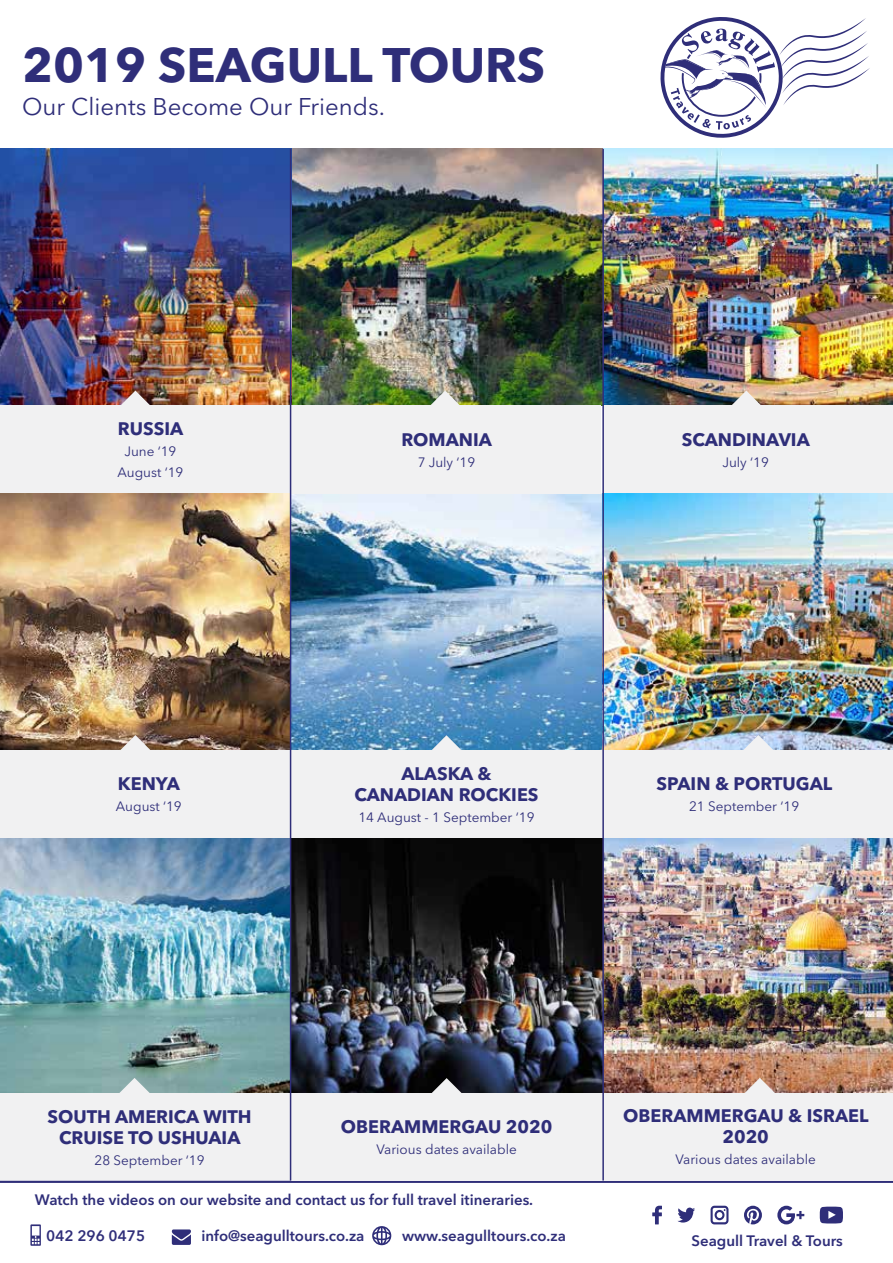
<style>
.page{position:relative;width:893px;height:1263px;background:#fff}
.page>*{position:absolute;margin:0;border:0;box-sizing:border-box;transform-origin:0 0}
.t1{font:700 48px "Avenir Next LT Pro";color:#2f2e79}
.t2{font:24px "Avenir Next LT Pro";color:#2f2e79}
.t3{font:700 18px/21px "Avenir Next LT Pro";color:#2f2e79}
.t4{font:600 15px "Avenir Next LT Pro";color:#2f2e79}
.t5{font:13.5px/21px "Avenir Next LT Pro";color:#2f2e79;text-align:center}
</style>
<div class="page">
<img style="left:0;top:837px;width:290px;height:256px">
<div style="left:0;top:1093px;width:291px;height:87px;background:#f1f1f2"></div>
<svg style="left:120px;top:1078px;width:30px;height:15px"></svg>
<svg style="left:660px;top:17px;width:210px;height:121px"></svg>
<svg style="left:372px;top:1226px;width:19px;height:19px"></svg>
<svg style="left:172px;top:1229px;width:19px;height:16px"></svg>
<hr style="left:0;top:1181px;width:893px;height:2px;background:#2f2e79">
<svg style="left:30px;top:1224px;width:11px;height:22px"></svg>
<svg style="left:744px;top:1206px;width:18px;height:18px"></svg>
<svg style="left:652px;top:1206px;width:10px;height:18px"></svg>
<svg style="left:678px;top:1207px;width:17px;height:15px"></svg>
<svg style="left:777px;top:1206px;width:27px;height:18px"></svg>
<svg style="left:820px;top:1206px;width:23px;height:17px"></svg>
<svg style="left:711px;top:1206px;width:17px;height:18px"></svg>
<img style="left:291px;top:149px;width:311px;height:257px">
<div style="left:289px;top:406px;width:312px;height:87px;background:#f1f1f2"></div>
<svg style="left:430px;top:391px;width:30px;height:15px"></svg>
<img style="left:604px;top:149px;width:289px;height:257px">
<div style="left:604px;top:406px;width:289px;height:87px;background:#f1f1f2"></div>
<svg style="left:731px;top:391px;width:30px;height:15px"></svg>
<img style="left:291px;top:837px;width:311px;height:256px">
<div style="left:291px;top:1093px;width:311px;height:87px;background:#f1f1f2"></div>
<svg style="left:432px;top:1078px;width:30px;height:15px"></svg>
<img style="left:604px;top:837px;width:289px;height:256px">
<div style="left:604px;top:1093px;width:289px;height:87px;background:#f1f1f2"></div>
<svg style="left:745px;top:1078px;width:30px;height:15px"></svg>
<img style="left:0;top:149px;width:290px;height:257px">
<div style="left:0;top:406px;width:291px;height:87px;background:#f1f1f2"></div>
<svg style="left:120px;top:391px;width:30px;height:15px"></svg>
<img style="left:0;top:493px;width:290px;height:257px">
<div style="left:0;top:750px;width:291px;height:87px;background:#f1f1f2"></div>
<svg style="left:120px;top:735px;width:30px;height:15px"></svg>
<img style="left:291px;top:493px;width:311px;height:257px">
<div style="left:291px;top:750px;width:311px;height:87px;background:#f1f1f2"></div>
<svg style="left:431px;top:735px;width:30px;height:15px"></svg>
<img style="left:604px;top:493px;width:289px;height:257px">
<div style="left:602px;top:750px;width:291px;height:87px;background:#f1f1f2"></div>
<svg style="left:743px;top:735px;width:30px;height:15px"></svg>
<hr style="left:290px;top:149px;width:1px;height:1031px;background:#2f2e79">
<hr style="left:602px;top:149px;width:2px;height:1031px;background:#2f2e79">
<h1 class="t1" style="left:22px;top:36px;width:525px">2019 SEAGULL TOURS</h1>
<h2 class="t2" style="left:22px;top:93px;width:364px">Our Clients Become Our Friends.</h2>
<p class="t3" style="left:118px;top:418px;width:67px">RUSSIA</p>
<p class="t5" style="left:117px;top:441px;width:67px">June ‘19<br>August ‘19</p>
<p class="t3" style="left:401px;top:429px;width:92px">ROMANIA</p>
<p class="t5" style="left:418px;top:451px;width:59px">7 July ‘19</p>
<p class="t3" style="left:682px;top:429px;width:129px">SCANDINAVIA</p>
<p class="t5" style="left:722px;top:452px;width:48px">July ‘19</p>
<p class="t3" style="left:118px;top:773px;width:64px">KENYA</p>
<p class="t5" style="left:116px;top:796px;width:67px">August ‘19</p>
<p class="t3" style="left:354px;top:763px;width:186px;text-align:center">ALASKA &amp;<br>CANADIAN ROCKIES</p>
<p class="t5" style="left:358px;top:806px;width:178px">14 August - 1 September ‘19</p>
<p class="t3" style="left:656px;top:773px;width:177px">SPAIN &amp; PORTUGAL</p>
<p class="t5" style="left:689px;top:796px;width:112px">21 September ‘19</p>
<p class="t3" style="left:59px;top:1106px;width:194px;text-indent:-12px">SOUTH AMERICA WITH<br>CRUISE TO USHUAIA</p>
<p class="t5" style="left:95px;top:1149px;width:112px">28 September ‘19</p>
<p class="t3" style="left:341px;top:1116px;width:213px">OBERAMMERGAU 2020</p>
<p class="t5" style="left:376px;top:1139px;width:142px">Various dates available</p>
<p class="t4" style="left:35px;top:1190px;width:500px">Watch the videos on our website and contact us for full travel itineraries.</p>
<p class="t4" style="left:46px;top:1226px;width:101px">042 296 0475</p>
<p class="t4" style="left:201px;top:1226px;width:165px">info@seagulltours.co.za</p>
<p class="t4" style="left:402px;top:1226px;width:165px">www.seagulltours.co.za</p>
<p class="t3" style="left:722px;top:1105px;width:96px;text-indent:-99px">OBERAMMERGAU &amp; ISRAEL<br>2020</p>
<p class="t5" style="left:675px;top:1149px;width:142px">Various dates available</p>
<p class="t4" style="left:692px;top:1231px;width:153px">Seagull Travel &amp; Tours</p>
</div>
